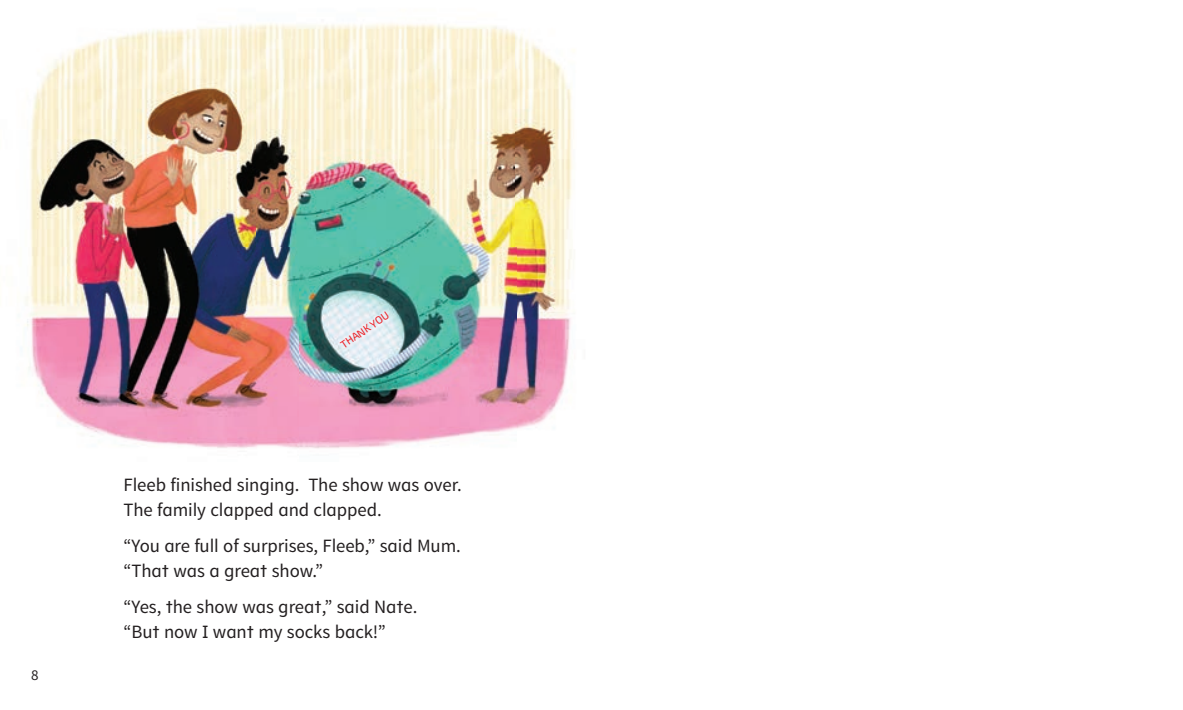
<style>
.page{position:relative;width:1183px;height:710px;background:#fff}
.page>*{position:absolute;margin:0;border:0;box-sizing:border-box;transform-origin:0 0}
.t1{font:18.75px/25px "Tipu";letter-spacing:-.005em;color:#231f20}
.t2{font:15px "Source Sans Pro";color:#231f20}
.t3{font:10.75px "Exo 2";color:#ee1d23}
</style>
<div class="page">
<img style="left:21px;top:23px;width:552px;height:426px">
<p class="t2" style="left:31px;top:668px;width:9px">8</p>
<p class="t3" style="left:339px;top:342px;width:57px;rotate:-34deg">THANK YOU</p>
<p class="t1" style="left:123px;top:473px;width:339px">Fleeb finished singing. The show was over.<br>The family clapped and clapped.</p>
<p class="t1" style="left:123px;top:534px;width:339px">“You are full of surprises, Fleeb,” said Mum. “That was a great show.”</p>
<p class="t1" style="left:123px;top:595px;width:295px">“Yes, the show was great,” said Nate. “But now I want my socks back!”</p>
</div>
